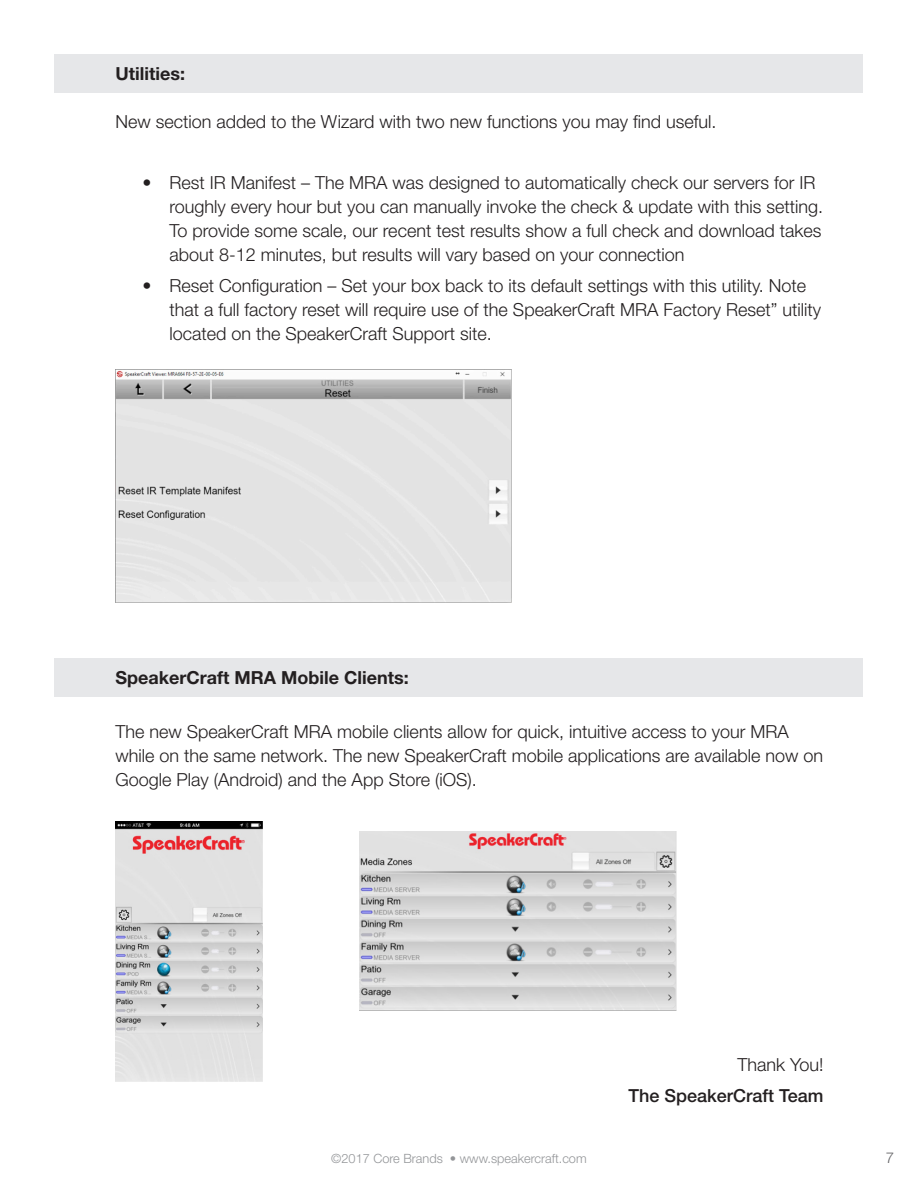
<style>
.page{position:relative;width:918px;height:1188px;background:#fff}
.page>*{position:absolute;margin:0;border:0;box-sizing:border-box;transform-origin:0 0}
.bullets_NEW{font:300 18px/24px "Helvetica Neue LT Std";color:#231f20}
.t1{font:700 18px "Helvetica Neue LT Std";color:#231f20}
.bullets_NEW-2{font:500 18px "Helvetica Neue LT Std";color:#231f20}
.t2{font:300 15px "Helvetica Neue LT Std";color:#636366}
.t3{font:300 12.75px "Helvetica Neue LT Std";color:#939598}
</style>
<div class="page">
<div style="left:55px;top:54px;width:808px;height:38px;background:#e6e7e9"></div>
<div style="left:55px;top:658px;width:808px;height:38px;background:#e6e7e9"></div>
<img style="left:116px;top:369px;width:396px;height:233px">
<img style="left:116px;top:821px;width:146px;height:260px">
<img style="left:359px;top:831px;width:318px;height:179px">
<p class="t1" style="left:116px;top:62px;width:71px">Utilities:</p>
<p class="bullets_NEW" style="left:116px;top:109px;width:602px">New section added to the Wizard with two new functions you may find useful.</p>
<p class="bullets_NEW" style="left:170px;top:171px;width:655px;text-indent:-27px">• Rest IR Manifest – The MRA was designed to automatically check our servers for IR roughly every hour but you can manually invoke the check &amp; update with this setting.<br>To provide some scale, our recent test results show a full check and download takes about 8-12 minutes, but results will vary based on your connection</p>
<p class="bullets_NEW" style="left:170px;top:273px;width:653px;text-indent:-27px">• Reset Configuration – Set your box back to its default settings with this utility. Note that a full factory reset will require use of the SpeakerCraft MRA Factory Reset” utility located on the SpeakerCraft Support site.</p>
<p class="t1" style="left:116px;top:666px;width:295px">SpeakerCraft MRA Mobile Clients:</p>
<p class="bullets_NEW" style="left:116px;top:720px;width:709px">The new SpeakerCraft MRA mobile clients allow for quick, intuitive access to your MRA while on the same network. The new SpeakerCraft mobile applications are available now on<br>Google Play (Android) and the App Store (iOS).</p>
<p class="bullets_NEW" style="left:737px;top:1052px;width:88px">Thank You!</p>
<p class="bullets_NEW-2" style="left:628px;top:1085px;width:197px">The SpeakerCraft Team</p>
<p class="t3" style="left:331px;top:1150px;width:257px">©2017 Core Brands • www.speakercraft.com</p>
<p class="t2" style="left:886px;top:1148px;width:10px">7</p>
</div>
